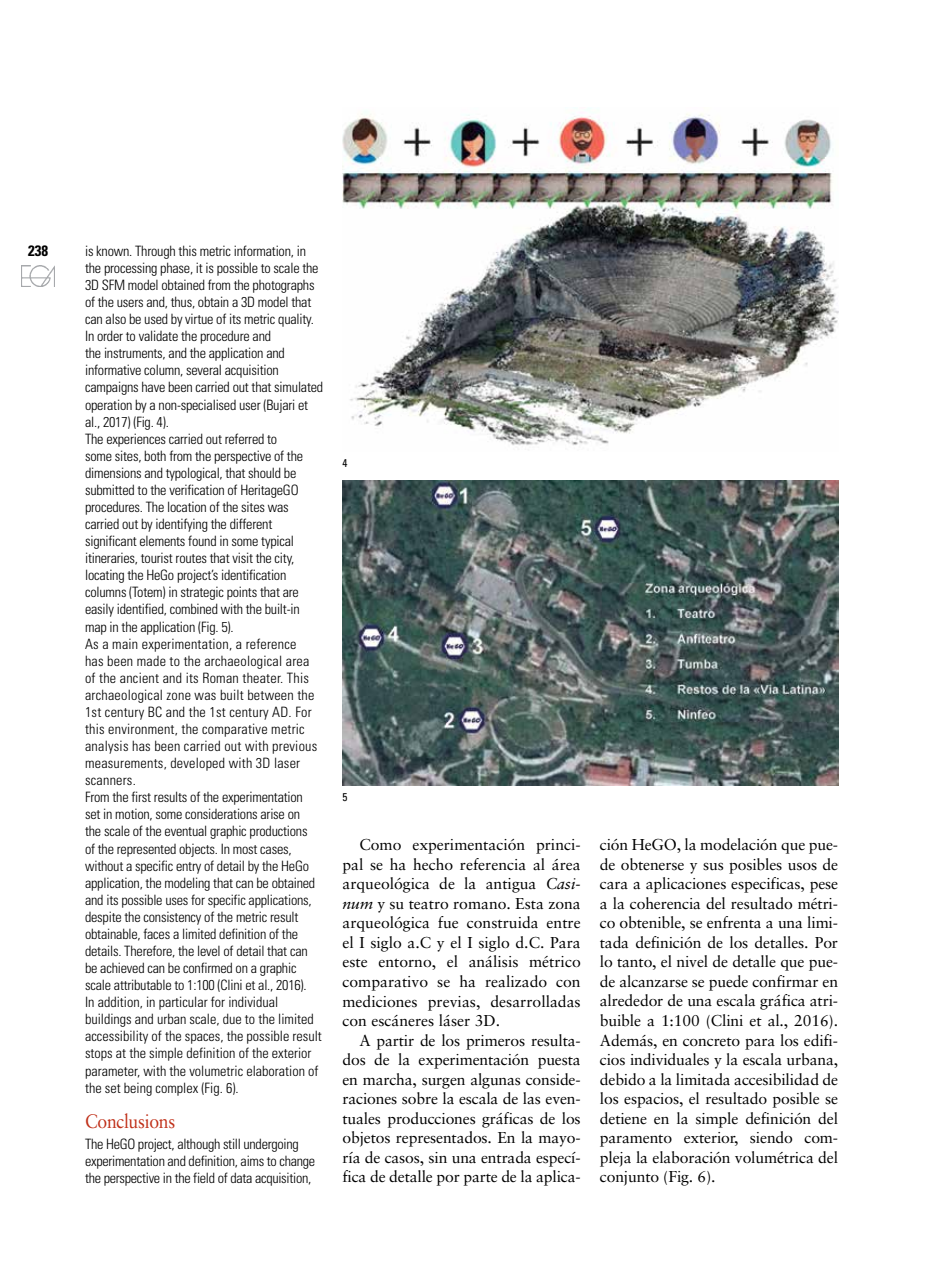
<style>
.page{position:relative;width:936px;height:1276px;background:#fff}
.page>*{position:absolute;margin:0;border:0;box-sizing:border-box;transform-origin:0 0}
.t1{font:19.5px "Sabon";letter-spacing:-.015em;color:#c03019;scale:.9 1}
.t2{font:15.75px/19.5px "Sabon";letter-spacing:-.01em;color:#000;text-align:justify}
.t3{font:700 condensed 15px "Univers";color:#000}
.t4{font:300 condensed 14.25px/17.1px "Univers";letter-spacing:-.015em;color:#000}
.t5{font:condensed 11.25px "Univers";color:#000}
.s1{font-style:italic}
</style>
<div class="page">
<img style="left:22px;top:265px;width:33px;height:21px">
<img style="left:342px;top:107px;width:496px;height:339px">
<img style="left:342px;top:480px;width:496px;height:305px">
<p class="t3" style="left:28px;top:242px;width:21px">238</p>
<p class="t4" style="left:85px;top:242px;width:240px">is known. Through this metric information, in the processing phase, it is possible to scale the 3D SFM model obtained from the photographs of the users and, thus, obtain a 3D model that can also be used by virtue of its metric quality.<br>In order to validate the procedure and<br>the instruments, and the application and informative column, several acquisition campaigns have been carried out that simulated operation by a non-specialised user (Bujari et al., 2017) (Fig. 4).<br>The experiences carried out referred to<br>some sites, both from the perspective of the dimensions and typological, that should be submitted to the verification of HeritageGO procedures. The location of the sites was carried out by identifying the different significant elements found in some typical itineraries, tourist routes that visit the city, locating the HeGo project’s identification columns (Totem) in strategic points that are easily identified, combined with the built-in map in the application (Fig. 5).<br>As a main experimentation, a reference<br>has been made to the archaeological area of the ancient and its Roman theater. This archaeological zone was built between the 1st century BC and the 1st century AD. For this environment, the comparative metric analysis has been carried out with previous measurements, developed with 3D laser scanners.<br>From the first results of the experimentation<br>set in motion, some considerations arise on<br>the scale of the eventual graphic productions<br>of the represented objects. In most cases, without a specific entry of detail by the HeGo application, the modeling that can be obtained and its possible uses for specific applications, despite the consistency of the metric result obtainable, faces a limited definition of the details. Therefore, the level of detail that can be achieved can be confirmed on a graphic scale attributable to 1:100 (Clini et al., 2016).<br>In addition, in particular for individual buildings and urban scale, due to the limited accessibility of the spaces, the possible result stops at the simple definition of the exterior parameter, with the volumetric elaboration of the set being complex (Fig. 6).</p>
<h1 class="t1" style="left:85px;top:1109px;width:102px">Conclusions</h1>
<p class="t4" style="left:85px;top:1135px;width:232px">The HeGO project, although still undergoing experimentation and definition, aims to change the perspective in the field of data acquisition,</p>
<p class="t5" style="left:342px;top:456px;width:6px">4</p>
<p class="t5" style="left:342px;top:790px;width:6px">5</p>
<p class="t2" style="left:342px;top:834px;width:240px;text-indent:17px">Como experimentación princi&shy;pal se ha hecho referencia al área arqueológica de la antigua <span class="s1">Casi&shy;num</span> y su teatro romano. Esta zona arqueológica fue construida entre el I siglo a.C y el I siglo d.C. Para este entorno, el análisis métrico comparativo se ha realizado con mediciones previas, desarrolladas con escáneres láser 3D.</p>
<p class="t2" style="left:342px;top:1030px;width:240px;text-indent:17px">A partir de los primeros resulta&shy;dos de la experimentación puesta en marcha, surgen algunas conside&shy;raciones sobre la escala de las even&shy;tuales producciones gráficas de los objetos representados. En la mayo&shy;ría de casos, sin una entrada especí&shy;fica de detalle por parte de la aplica-</p>
<p class="t2" style="left:600px;top:834px;width:240px">ción HeGo , la modelación que pue&shy;de obtenerse y sus posibles usos de cara a aplicaciones especificas, pese a la coherencia del resultado métri&shy;co obtenible, se enfrenta a una limi&shy;tada definición de los detalles. Por lo tanto, el nivel de detalle que pue&shy;de alcanzarse se puede confirmar en alrededor de una escala gráfica atri&shy;buible a 1:100 (Clini et al., 2016).<br>Además, en concreto para los edifi&shy;cios individuales y la escala urbana, debido a la limitada accesibilidad de los espacios, el resultado posible se detiene en la simple definición del paramento exterior, siendo com&shy;pleja la elaboración volumétrica del conjunto (Fig. 6).</p>
</div>
